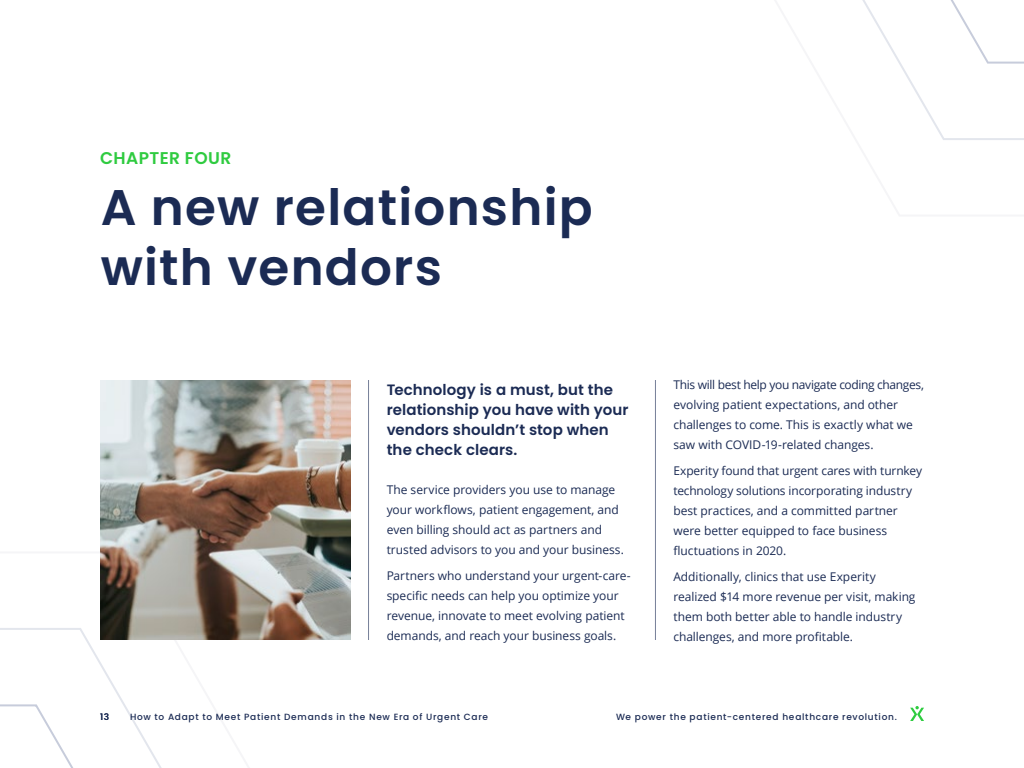
<style>
.page{position:relative;width:1024px;height:768px;background:#fff}
.page>*{position:absolute;margin:0;border:0;box-sizing:border-box;transform-origin:0 0}
.t1{font:600 50px/60px "Poppins";letter-spacing:.025em;color:#1b2b54}
.t2{font:600 17px "Poppins";letter-spacing:.025em;color:#2fcb40}
.t3{font:600 15px/20px "Poppins";letter-spacing:.005em;color:#1b2b54}
.t4{font:12px/20px "Open Sans";letter-spacing:-.005em;color:#1b2b54}
.t5{font:500 9px "Poppins";letter-spacing:.08em;color:#1b2b54}
</style>
<div class="page">
<svg style="left:0;top:628px;width:162px;height:140px"></svg>
<svg style="left:862px;top:0;width:162px;height:140px"></svg>
<svg style="left:910px;top:706px;width:14px;height:15px"></svg>
<img style="left:100px;top:380px;width:251px;height:260px">
<hr style="left:655px;top:380px;width:1px;height:260px;background:#767f98">
<hr style="left:368px;top:380px;width:1px;height:260px;background:#767f98">
<h2 class="t2" style="left:100px;top:148px;width:133px">CHAPTER FOUR</h2>
<h1 class="t1" style="left:101px;top:178px;width:494px">A new relationship with vendors</h1>
<p class="t3" style="left:387px;top:380px;width:243px">Technology is a must, but the relationship you have with your vendors shouldn’t stop when the check clears.</p>
<p class="t4" style="left:673px;top:374px;width:252px">This will best help you navigate coding changes, evolving patient expectations, and other challenges to come. This is exactly what we saw with COVID-19-related changes.</p>
<p class="t4" style="left:673px;top:460px;width:250px">Experity found that urgent cares with turnkey technology solutions incorporating industry best practices, and a committed partner were better equipped to face business fluctuations in 2020.</p>
<p class="t4" style="left:673px;top:566px;width:244px">Additionally, clinics that use Experity realized $14 more revenue per visit, making them both better able to handle industry challenges, and more profitable.</p>
<p class="t4" style="left:387px;top:479px;width:239px">The service providers you use to manage your workflows, patient engagement, and even billing should act as partners and trusted advisors to you and your business.</p>
<p class="t4" style="left:387px;top:565px;width:246px">Partners who understand your urgent-care&shy;specific needs can help you optimize your revenue, innovate to meet evolving patient demands, and reach your business goals.</p>
<p class="t5" style="left:100px;top:712px;width:11px">13</p>
<p class="t5" style="left:130px;top:712px;width:360px">How to Adapt to Meet Patient Demands in the New Era of Urgent Care</p>
<p class="t5" style="left:616px;top:712px;width:282px">We power the patient-centered healthcare revolution.</p>
</div>
